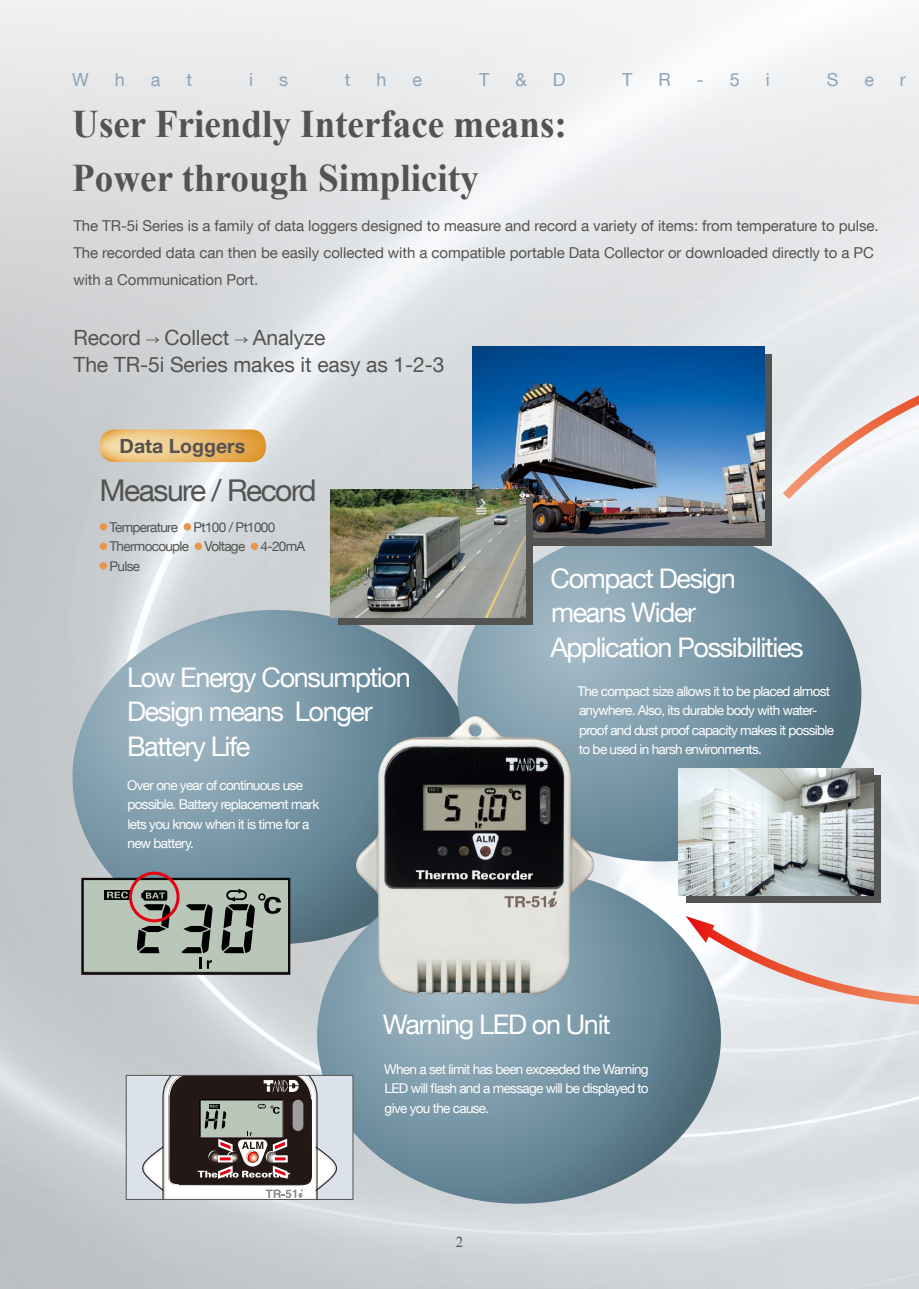
<style>
.page{position:relative;width:919px;height:1289px;background:#fff}
.page>*{position:absolute;margin:0;border:0;box-sizing:border-box;transform-origin:0 0}
.t1{font:700 39px/54px "Times New Roman";color:#535351;scale:.95 1}
.t2{font:30px "Helvetica Neue LT Com";letter-spacing:-.05em;color:#535351}
.t3{font:27px/34.5px "Helvetica Neue LT Com";letter-spacing:-.05em;color:#fff}
.t4{font:21px/27px "Helvetica Neue LT Com";letter-spacing:-.005em;color:#535351}
.t5{font:700 19.5px "Helvetica Neue LT Com";color:#585150}
.t6{font:18px "Helvetica Neue LT Com";color:#8ca4b8}
.t7{font:15px/27px "Helvetica Neue LT Com";letter-spacing:-.005em;color:#535351}
.t8{font:15px "Times New Roman";color:#535351}
.t9{font:13.5px/19.5px "Helvetica Neue LT Com";letter-spacing:-.05em;color:#fff}
.t10{font:13.5px/19.5px "Helvetica Neue LT Com";letter-spacing:-.05em;color:#535351}
</style>
<div class="page">
<img style="left:0;top:0;width:918px;height:1288px">
<div style="left:100px;top:523px;width:7px;height:7px;background:#e9974d;border-radius:50%"></div>
<div style="left:183px;top:523px;width:8px;height:7px;background:#e9974d;border-radius:50%"></div>
<div style="left:100px;top:542px;width:7px;height:8px;background:#e9974d;border-radius:50%"></div>
<div style="left:195px;top:542px;width:7px;height:8px;background:#e9974d;border-radius:50%"></div>
<div style="left:251px;top:542px;width:7px;height:8px;background:#e9974d;border-radius:50%"></div>
<div style="left:100px;top:562px;width:7px;height:7px;background:#e9974d;border-radius:50%"></div>
<svg style="left:146px;top:337px;width:13px;height:6px"></svg>
<svg style="left:235px;top:337px;width:13px;height:6px"></svg>
<svg style="left:72px;top:610px;width:385px;height:334px"></svg>
<svg style="left:317px;top:869px;width:404px;height:334px"></svg>
<svg style="left:457px;top:527px;width:404px;height:334px"></svg>
<img style="left:356px;top:716px;width:238px;height:278px">
<svg style="left:782px;top:395px;width:136px;height:104px"></svg>
<svg style="left:685px;top:916px;width:233px;height:88px"></svg>
<div style="left:83px;top:879px;width:206px;height:93px;background:#b8c7b8"></div>
<div style="left:81px;top:877px;width:209px;height:97px;border:2px solid #231815"></div>
<svg style="left:104px;top:890px;width:26px;height:10px"></svg>
<svg style="left:107px;top:891px;width:21px;height:7px"></svg>
<svg style="left:137px;top:890px;width:34px;height:63px"></svg>
<svg style="left:221px;top:888px;width:60px;height:65px"></svg>
<svg style="left:181px;top:904px;width:32px;height:64px"></svg>
<div style="left:129px;top:871px;width:50px;height:51px;border:3px solid #e60012;border-radius:50%"></div>
<div style="left:126px;top:1075px;width:227px;height:124px;background:#dbe2ea"></div>
<svg style="left:142px;top:1077px;width:195px;height:120px"></svg>
<div style="left:126px;top:1075px;width:227px;height:124px;border:1px solid #535351"></div>
<div style="left:686px;top:775px;width:195px;height:128px;background:#535351"></div>
<img style="left:679px;top:768px;width:194px;height:127px">
<div style="left:479px;top:354px;width:292px;height:191px;background:#535351"></div>
<img style="left:472px;top:346px;width:292px;height:192px">
<div style="left:338px;top:497px;width:194px;height:128px;background:#535351"></div>
<img style="left:330px;top:490px;width:195px;height:127px">
<svg style="left:100px;top:429px;width:166px;height:33px"></svg>
<h3 class="t6" style="left:72px;top:69px;width:18px">W</h3>
<h3 class="t6" style="left:115px;top:69px;width:12px">h</h3>
<h3 class="t6" style="left:151px;top:69px;width:11px">a</h3>
<h3 class="t6" style="left:186px;top:69px;width:7px">t</h3>
<h3 class="t6" style="left:249px;top:69px;width:5px">i</h3>
<h3 class="t6" style="left:279px;top:69px;width:10px">s</h3>
<h3 class="t6" style="left:345px;top:69px;width:7px">t</h3>
<h3 class="t6" style="left:376px;top:69px;width:12px">h</h3>
<h3 class="t6" style="left:412px;top:69px;width:11px">e</h3>
<h3 class="t6" style="left:479px;top:69px;width:12px">T</h3>
<h3 class="t6" style="left:515px;top:69px;width:13px">&amp;</h3>
<h3 class="t6" style="left:552px;top:69px;width:14px">D</h3>
<h3 class="t6" style="left:622px;top:69px;width:12px">T</h3>
<h3 class="t6" style="left:658px;top:69px;width:14px">R</h3>
<h3 class="t6" style="left:696px;top:69px;width:44px">- 5</h3>
<h3 class="t6" style="left:765px;top:69px;width:5px">i</h3>
<h3 class="t6" style="left:826px;top:69px;width:13px">S</h3>
<h3 class="t6" style="left:864px;top:69px;width:11px">e</h3>
<h3 class="t6" style="left:899px;top:69px;width:7px">r</h3>
<h1 class="t1" style="left:72px;top:96px;width:522px">User Friendly Interface means:<br>Power through Simplicity</h1>
<p class="t7" style="left:73px;top:212px;width:806px">The TR-5i Series is a family of data loggers designed to measure and record a variety of items: from temperature to pulse.<br>The recorded data can then be easily collected with a compatible portable Data Collector or downloaded directly to a PC with a Communication Port.</p>
<h3 class="t4" style="left:73px;top:323px;width:372px">Record Collect Analyze<br>The TR-5i Series makes it easy as 1-2-3</h3>
<h3 class="t5" style="left:120px;top:433px;width:127px">Data Loggers</h3>
<h2 class="t2" style="left:100px;top:472px;width:218px">Measure / Record</h2>
<p class="t10" style="left:109px;top:517px;width:197px">Temperature Pt100 / Pt1000<br>Thermocouple Voltage 4-20mA<br>Pulse</p>
<h3 class="t3" style="left:127px;top:659px;width:285px">Low Energy Consumption<br>Design means Longer<br>Battery Life</h3>
<p class="t9" style="left:127px;top:774px;width:194px">Over one year of continuous use possible. Battery replacement mark lets you know when it is time for a new battery.</p>
<h3 class="t3" style="left:550px;top:560px;width:255px">Compact Design means Wider<br>Application Possibilities</h3>
<p class="t9" style="left:577px;top:681px;width:258px">The compact size allows it to be placed almost anywhere. Also, its durable body with water&shy;proof and dust proof capacity makes it possible to be used in harsh environments.</p>
<h3 class="t3" style="left:383px;top:1006px;width:229px">Warning LED on Unit</h3>
<p class="t9" style="left:384px;top:1058px;width:266px;text-align:justify">When a set limit has been exceeded the Warning LED will flash and a message will be displayed to give you the cause.</p>
<p class="t8" style="left:455px;top:1231px;width:9px">2</p>
</div>
